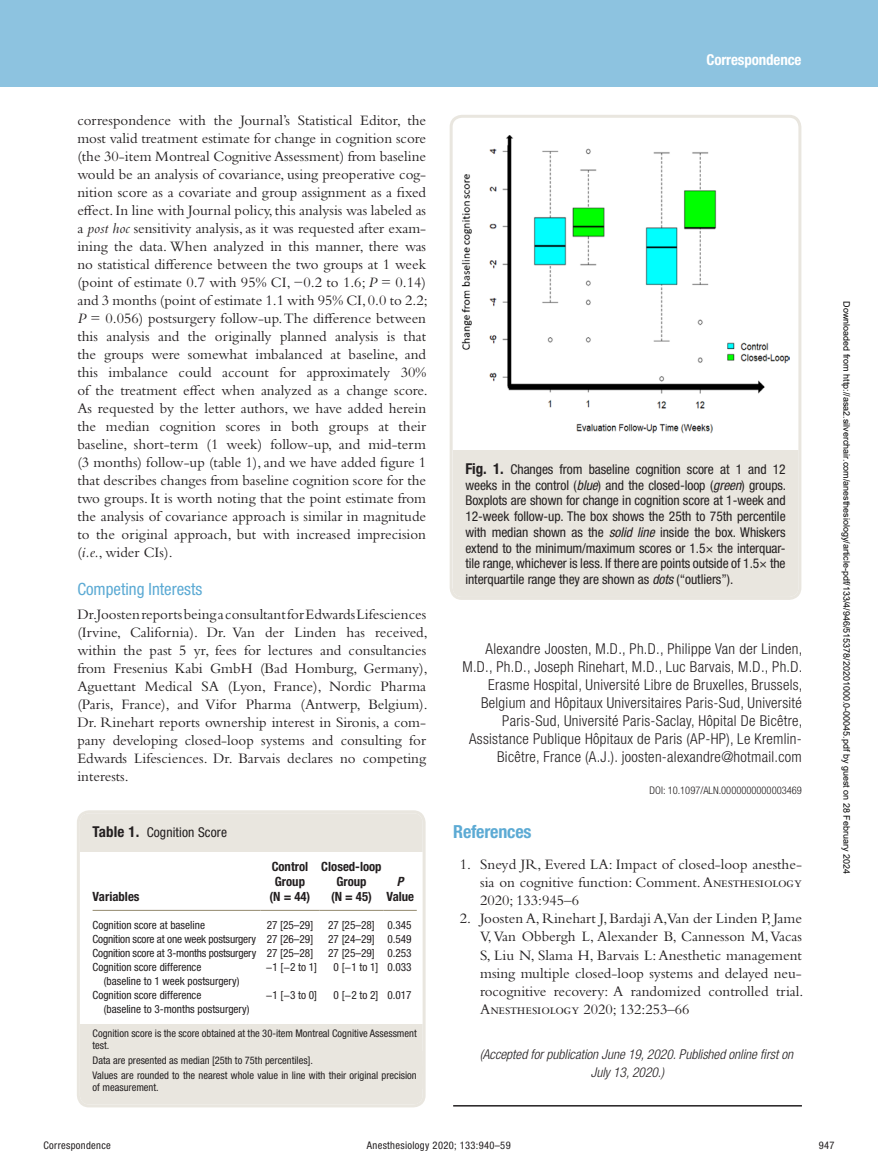
<style>
.page{position:relative;width:878px;height:1175px;background:#fff}
.page>*{position:absolute;margin:0;border:0;box-sizing:border-box;transform-origin:0 0}
.t1{font:700 condensed 18px "Helvetica Neue LT Std";letter-spacing:-.01em;color:#5caad4}
.t2{font:condensed 16.8px "Helvetica Neue LT Std";color:#5caad4}
.t3{font:15px/18px "Bembo Std";color:#231f20;text-align:justify}
.t4{font:300 condensed 15px/18px "Helvetica Neue LT Std";letter-spacing:.02em;color:#231f20;text-align:right}
.t5{font:700 condensed 15px "Helvetica Neue LT Std";letter-spacing:-.01em;color:#fff}
.t6{font:condensed 13.5px/15.8px "Helvetica Neue LT Std";letter-spacing:-.005em;color:#231f20;text-align:justify}
.t7{font:italic 300 condensed 13.5px/18px "Helvetica Neue LT Std";color:#231f20}
.t8{font:700 condensed 12.75px/15px "Helvetica Neue LT Std";color:#231f20;text-align:center}
.t9{font:italic 700 condensed 12.75px "Helvetica Neue LT Std";color:#231f20}
.t10{font:condensed 11.25px/14.2px "Helvetica Neue LT Std";color:#231f20}
.t11{font:condensed 10.5px/12px "Helvetica Neue LT Std";color:#231f20}
.t12{font:condensed 10.5px "Helvetica Neue LT Std";letter-spacing:.03em;color:#231f20}
.t13{font:300 condensed 10.5px "Helvetica Neue LT Std";color:#231f20}
.t14{font:9px "Arial";color:#000}
.s1{font-style:italic}
.s2{font-weight:700;font-size:15px}
</style>
<div class="page">
<div style="left:0;top:0;width:878px;height:86px;background:#8dc3e0"></div>
<hr style="left:453px;top:1105px;width:348px;height:1px;background:#231f20">
<hr style="left:93px;top:909px;width:168px;height:2px;background:#9f967d">
<hr style="left:261px;top:909px;width:58px;height:2px;background:#9f967d">
<hr style="left:319px;top:909px;width:65px;height:2px;background:#9f967d">
<hr style="left:384px;top:909px;width:33px;height:2px;background:#9f967d">
<div style="left:80px;top:813px;width:342px;height:38px;background:#e9e6df"></div>
<div style="left:80px;top:1024px;width:342px;height:50px;background:#e9e6df"></div>
<div style="left:80px;top:1066px;width:342px;height:38px;background:#e9e6df"></div>
<div style="left:77px;top:810px;width:348px;height:297px;border:3px solid #e9e6df;border-radius:11px"></div>
<img style="left:462px;top:135px;width:327px;height:298px">
<div style="left:452px;top:450px;width:346px;height:147px;background:#e9e6df"></div>
<div style="left:449px;top:115px;width:352px;height:485px;border:3px solid #e9e6df;border-radius:11px"></div>
<p class="t3" style="left:77px;top:111px;width:352px">correspondence with the Journal’s Statistical Editor, the most valid treatment estimate for change in cognition score (the 30-item Montreal Cognitive Assessment) from baseline would be an analysis of covariance, using preoperative cog&shy;nition score as a covariate and group assignment as a fixed effect. In line with Journal policy, this analysis was labeled as a <span class="s1">post hoc</span> sensitivity analysis, as it was requested after exam&shy;ining the data. When analyzed in this manner, there was no statistical difference between the two groups at 1 week (point of estimate 0.7 with 95% CI, −0.2 to 1.6; <span class="s1">P</span> = 0.14) and 3 months (point of estimate 1.1 with 95% CI, 0.0 to 2.2; <span class="s1">P</span> = 0.056) postsurgery follow-up. The difference between this analysis and the originally planned analysis is that the groups were somewhat imbalanced at baseline, and this imbalance could account for approximately 30% of the treatment effect when analyzed as a change score.<br>As requested by the letter authors, we have added herein the median cognition scores in both groups at their baseline, short-term (1 week) follow-up, and mid-term (3 months) follow-up (table 1), and we have added figure 1 that describes changes from baseline cognition score for the two groups. It is worth noting that the point estimate from the analysis of covariance approach is similar in magnitude to the original approach, but with increased imprecision (<span class="s1">i.e.</span>, wider CIs).</p>
<p class="t2" style="left:77px;top:579px;width:126px">Competing Interests</p>
<p class="t3" style="left:77px;top:605px;width:352px">Dr.Joosten reports being a consultant for Edwards Lifesciences (Irvine, California). Dr. Van der Linden has received, within the past 5 yr, fees for lectures and consultancies from Fresenius Kabi GmbH (Bad Homburg, Germany), Aguettant Medical SA (Lyon, France), Nordic Pharma (Paris, France), and Vifor Pharma (Antwerp, Belgium).<br>Dr. Rinehart reports ownership interest in Sironis, a com&shy;pany developing closed-loop systems and consulting for Edwards Lifesciences. Dr. Barvais declares no competing interests.</p>
<p class="t6" style="left:93px;top:824px;width:136px"><span class="s2">Table 1.</span> Cognition Score</p>
<p class="t8" style="left:93px;top:888px;width:48px">Variables</p>
<p class="t8" style="left:269px;top:858px;width:42px">Control<br>Group (N = 44)</p>
<p class="t8" style="left:321px;top:858px;width:62px">Closed-loop<br>Group<br>(N = 45)</p>
<p class="t9" style="left:397px;top:873px;width:8px">P</p>
<p class="t8" style="left:386px;top:888px;width:29px">Value</p>
<p class="t10" style="left:93px;top:917px;width:114px">Cognition score at baseline</p>
<p class="t10" style="left:267px;top:917px;width:48px">27 [25–29]</p>
<p class="t10" style="left:328px;top:917px;width:85px">27 [25–28] 0.345</p>
<p class="t10" style="left:93px;top:931px;width:222px">Cognition score at one week postsurgery 27 [26–29]</p>
<p class="t10" style="left:328px;top:931px;width:85px">27 [24–29] 0.549</p>
<p class="t10" style="left:93px;top:945px;width:222px">Cognition score at 3-months postsurgery 27 [25–28]</p>
<p class="t10" style="left:328px;top:945px;width:85px">27 [25–29] 0.253</p>
<p class="t10" style="left:104px;top:959px;width:137px;text-indent:-11px">Cognition score difference (baseline to 1 week postsurgery)</p>
<p class="t10" style="left:266px;top:959px;width:53px">−1 [−2 to 1]</p>
<p class="t10" style="left:333px;top:959px;width:80px">0 [−1 to 1] 0.033</p>
<p class="t10" style="left:104px;top:988px;width:147px;text-indent:-11px">Cognition score difference<br>(baseline to 3-months postsurgery)</p>
<p class="t10" style="left:266px;top:988px;width:53px">−1 [−3 to 0]</p>
<p class="t10" style="left:333px;top:988px;width:80px">0 [−2 to 2] 0.017</p>
<p class="t11" style="left:93px;top:1026px;width:326px">Cognition score is the score obtained at the 30-item Montreal Cognitive Assessment test.</p>
<p class="t11" style="left:93px;top:1052px;width:326px;line-height:15px">Data are presented as median [25th to 75th percentiles].<br>Values are rounded to the nearest whole value in line with their original precision</p>
<p class="t11" style="left:93px;top:1080px;width:68px">of measurement.</p>
<p class="t5" style="left:706px;top:51px;width:96px">Correspondence</p>
<p class="t6" style="left:465px;top:461px;width:322px"><span class="s2">Fig. 1.</span> Changes from baseline cognition score at 1 and 12 weeks in the control (<span class="s1">blue</span>) and the closed-loop (<span class="s1">green</span>) groups.<br>Boxplots are shown for change in cognition score at 1-week and 12-week follow-up. The box shows the 25th to 75th percentile with median shown as the <span class="s1">solid line</span> inside the box. Whiskers extend to the minimum/maximum scores or 1.5× the interquar&shy;tile range, whichever is less. If there are points outside of 1.5× the interquartile range they are shown as <span class="s1">dots</span> (“outliers”).</p>
<p class="t4" style="left:462px;top:639px;width:341px">Alexandre Joosten, M.D., Ph.D., Philippe Van der Linden, M.D., Ph.D., Joseph Rinehart, M.D., Luc Barvais, M.D., Ph.D.<br>Erasme Hospital, Université Libre de Bruxelles, Brussels, Belgium and Hôpitaux Universitaires Paris-Sud, Université Paris-Sud, Université Paris-Saclay, Hôpital De Bicêtre, Assistance Publique Hôpitaux de Paris (AP-HP), Le Kremlin-Bicêtre, France (A.J.). joosten-alexandre@hotmail.com</p>
<p class="t13" style="left:649px;top:784px;width:150px">DOI: 10.1097/ALN.0000000000003469</p>
<p class="t1" style="left:453px;top:820px;width:80px">References</p>
<p class="t3" style="left:480px;top:855px;width:323px;text-indent:-20px">1. Sneyd JR, Evered LA: Impact of closed-loop anesthe&shy;sia on cognitive function: Comment. Anesthesiology 2020; 133:945–6</p>
<p class="t3" style="left:480px;top:909px;width:325px;text-indent:-20px">2. Joosten A, Rinehart J, Bardaji A,Van der Linden P, Jame V, Van Obbergh L, Alexander B, Cannesson M, Vacas S, Liu N, Slama H, Barvais L: Anesthetic management msing multiple closed-loop systems and delayed neu&shy;rocognitive recovery: A randomized controlled trial.<br>Anesthesiology 2020; 132:253–66</p>
<p class="t7" style="left:591px;top:1045px;width:204px;text-indent:-111px">(Accepted for publication June 19, 2020. Published online first on<br>July 13, 2020.)</p>
<p class="t14" style="left:850px;top:301px;width:574px;rotate:90deg">Downloaded from http://asa2.silverchair.com/anesthesiology/article-pdf/133/4/946/515378/20201000.0-00045.pdf by guest on 28 February 2024</p>
<p class="t12" style="left:44px;top:1139px;width:69px">Correspondence</p>
<p class="t12" style="left:367px;top:1139px;width:145px">Anesthesiology 2020; 133:940–59</p>
<p class="t11" style="left:818px;top:1139px;width:17px">947</p>
</div>
